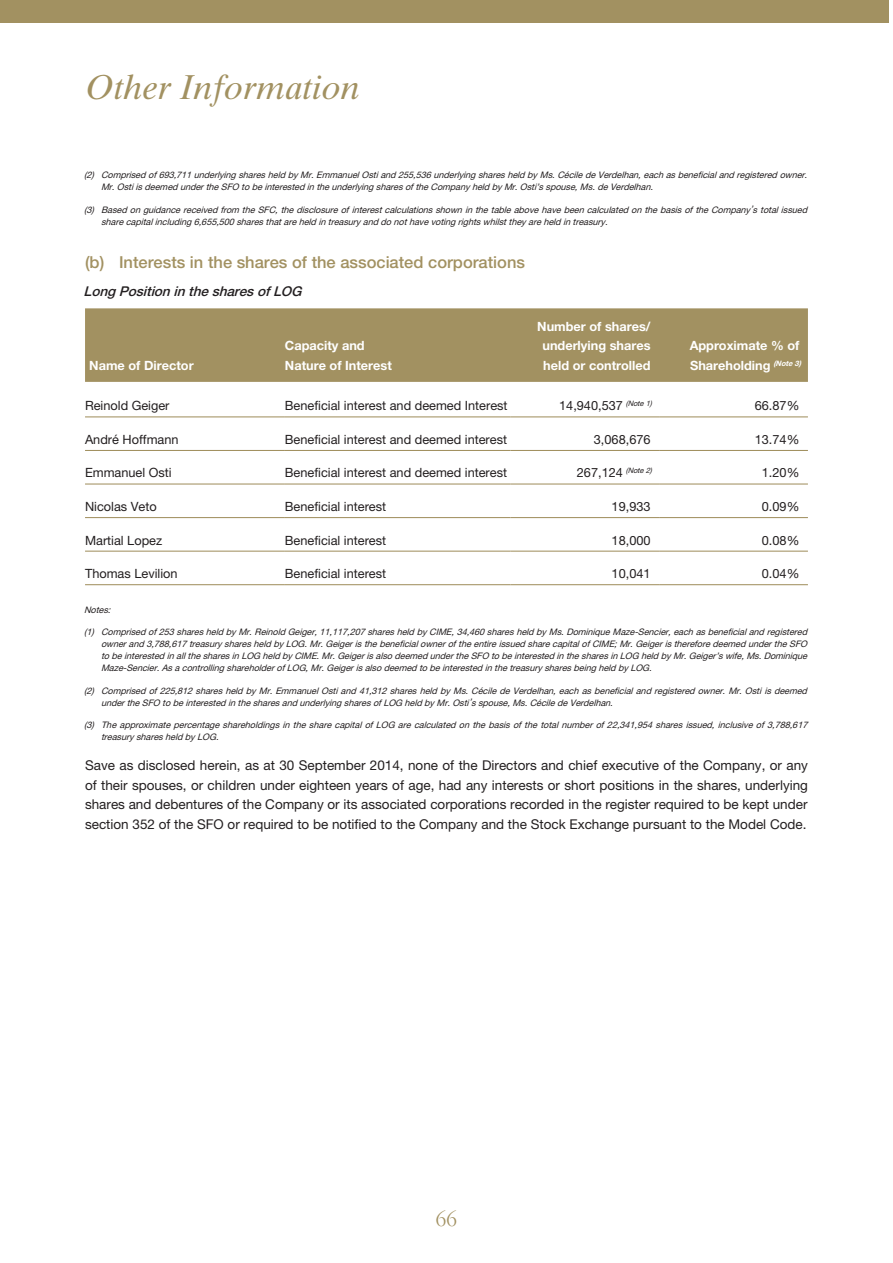
<style>
.page{position:relative;width:893px;height:1263px;background:#fff}
.page>*{position:absolute;margin:0;border:0;box-sizing:border-box;transform-origin:0 0}
.t1{font:italic 34.5px "Times Ten LT Std";color:#a29161}
.t2{font:300 21px "ITC Garamond Std";color:#a29161}
._4__副標題{font:500 16.5px "Helvetica Neue LT Std";color:#a29161}
._1__內文{font:13.5px/19.5px "Helvetica Neue LT Std";color:#231f20;text-align:justify}
._5__副副標題{font:italic 500 13.5px "Helvetica Neue LT Std";color:#231f20}
._6__表內文{font:12.75px "Helvetica Neue LT Std";color:#231f20}
._6__表內文-2{font:700 12.75px "Helvetica Neue LT Std";color:#fff}
._2__附註內文{font:italic 9px/12px "Helvetica Neue LT Std";color:#231f20}
</style>
<div class="page">
<div style="left:0;top:0;width:889px;height:22px;background:#a29161"></div>
<div style="left:85px;top:308px;width:723px;height:74px;background:#a29161"></div>
<hr style="left:85px;top:416px;width:200px;height:1px;background:#a29161">
<hr style="left:285px;top:416px;width:225px;height:1px;background:#a29161">
<hr style="left:510px;top:416px;width:149px;height:1px;background:#a29161">
<hr style="left:659px;top:416px;width:149px;height:1px;background:#a29161">
<hr style="left:85px;top:450px;width:200px;height:1px;background:#a29161">
<hr style="left:285px;top:450px;width:225px;height:1px;background:#a29161">
<hr style="left:510px;top:450px;width:149px;height:1px;background:#a29161">
<hr style="left:659px;top:450px;width:149px;height:1px;background:#a29161">
<hr style="left:85px;top:483px;width:200px;height:1px;background:#a29161">
<hr style="left:285px;top:483px;width:225px;height:1px;background:#a29161">
<hr style="left:510px;top:483px;width:149px;height:1px;background:#a29161">
<hr style="left:659px;top:483px;width:149px;height:1px;background:#a29161">
<hr style="left:85px;top:517px;width:200px;height:1px;background:#a29161">
<hr style="left:285px;top:517px;width:225px;height:1px;background:#a29161">
<hr style="left:510px;top:517px;width:149px;height:1px;background:#a29161">
<hr style="left:659px;top:517px;width:149px;height:1px;background:#a29161">
<hr style="left:85px;top:551px;width:200px;height:1px;background:#a29161">
<hr style="left:285px;top:551px;width:225px;height:1px;background:#a29161">
<hr style="left:510px;top:551px;width:149px;height:1px;background:#a29161">
<hr style="left:659px;top:551px;width:149px;height:1px;background:#a29161">
<hr style="left:85px;top:584px;width:200px;height:1px;background:#a29161">
<hr style="left:285px;top:584px;width:225px;height:1px;background:#a29161">
<hr style="left:510px;top:584px;width:149px;height:1px;background:#a29161">
<hr style="left:659px;top:584px;width:149px;height:1px;background:#a29161">
<h1 class="t1" style="left:85px;top:67px;width:277px">Other Information</h1>
<p class="_2__附註內文" style="left:101px;top:169px;width:710px;text-indent:-17px">(2) Comprised of 693,711 underlying shares held by Mr. Emmanuel Osti and 255,536 underlying shares held by Ms. Cécile de Verdelhan, each as beneficial and registered owner.<br>Mr. Osti is deemed under the SFO to be interested in the underlying shares of the Company held by Mr. Osti’s spouse, Ms. de Verdelhan.</p>
<p class="_2__附註內文" style="left:101px;top:203px;width:710px;text-indent:-17px">(3) Based on guidance received from the SFC, the disclosure of interest calculations shown in the table above have been calculated on the basis of the Company’s total issued share capital including 6,655,500 shares that are held in treasury and do not have voting rights whilst they are held in treasury.</p>
<p class="_4__副標題" style="left:85px;top:252px;width:441px">(b) Interests in the shares of the associated corporations</p>
<p class="_5__副副標題" style="left:84px;top:283px;width:223px">Long Position in the shares of LOG</p>
<p class="_6__表內文-2" style="left:89px;top:357px;width:106px">Name of Director</p>
<p class="_6__表內文-2" style="left:285px;top:338px;width:81px">Capacity and</p>
<p class="_6__表內文-2" style="left:285px;top:357px;width:108px">Nature of Interest</p>
<p class="_6__表內文-2" style="left:537px;top:318px;width:115px">Number of shares/</p>
<p class="_6__表內文-2" style="left:542px;top:338px;width:110px">underlying shares</p>
<p class="_6__表內文-2" style="left:543px;top:357px;width:109px">held or controlled</p>
<p class="_6__表內文-2" style="left:690px;top:338px;width:111px">Approximate % of</p>
<p class="_6__表內文-2" style="left:690px;top:357px;width:112px">Shareholding <sup>(Note3)</sup></p>
<p class="_6__表內文" style="left:85px;top:398px;width:86px">Reinold Geiger</p>
<p class="_6__表內文" style="left:285px;top:398px;width:224px">Beneficial interest and deemed Interest</p>
<p class="_6__表內文" style="left:559px;top:398px;width:94px">14,940,537 <sup>(Note1)</sup></p>
<p class="_6__表內文" style="left:755px;top:398px;width:46px">66.87%</p>
<p class="_6__表內文" style="left:85px;top:432px;width:95px">André Hoffmann</p>
<p class="_6__表內文" style="left:285px;top:432px;width:224px">Beneficial interest and deemed interest</p>
<p class="_6__表內文" style="left:594px;top:432px;width:58px">3,068,676</p>
<p class="_6__表內文" style="left:755px;top:432px;width:46px">13.74%</p>
<p class="_6__表內文" style="left:85px;top:465px;width:88px">Emmanuel Osti</p>
<p class="_6__表內文" style="left:285px;top:465px;width:224px">Beneficial interest and deemed interest</p>
<p class="_6__表內文" style="left:577px;top:465px;width:77px">267,124 <sup>(Note2)</sup></p>
<p class="_6__表內文" style="left:762px;top:465px;width:39px">1.20%</p>
<p class="_6__表內文" style="left:85px;top:499px;width:73px">Nicolas Veto</p>
<p class="_6__表內文" style="left:285px;top:499px;width:103px">Beneficial interest</p>
<p class="_6__表內文" style="left:612px;top:499px;width:40px">19,933</p>
<p class="_6__表內文" style="left:762px;top:499px;width:39px">0.09%</p>
<p class="_6__表內文" style="left:85px;top:532px;width:79px">Martial Lopez</p>
<p class="_6__表內文" style="left:285px;top:532px;width:103px">Beneficial interest</p>
<p class="_6__表內文" style="left:612px;top:532px;width:40px">18,000</p>
<p class="_6__表內文" style="left:762px;top:532px;width:39px">0.08%</p>
<p class="_6__表內文" style="left:85px;top:566px;width:94px">Thomas Levilion</p>
<p class="_6__表內文" style="left:285px;top:566px;width:103px">Beneficial interest</p>
<p class="_6__表內文" style="left:612px;top:566px;width:40px">10,041</p>
<p class="_6__表內文" style="left:762px;top:566px;width:39px">0.04%</p>
<p class="_2__附註內文" style="left:84px;top:603px;width:31px">Notes:</p>
<p class="_2__附註內文" style="left:101px;top:626px;width:710px;text-align:justify;text-indent:-17px">(1) Comprised of 253 shares held by Mr. Reinold Geiger, 11,117,207 shares held by CIME, 34,460 shares held by Ms. Dominique Maze-Sencier, each as beneficial and registered owner and 3,788,617 treasury shares held by LOG. Mr. Geiger is the beneficial owner of the entire issued share capital of CIME; Mr. Geiger is therefore deemed under the SFO to be interested in all the shares in LOG held by CIME. Mr. Geiger is also deemed under the SFO to be interested in the shares in LOG held by Mr. Geiger’s wife, Ms. Dominique Maze-Sencier. As a controlling shareholder of LOG, Mr. Geiger is also deemed to be interested in the treasury shares being held by LOG.</p>
<p class="_2__附註內文" style="left:101px;top:684px;width:710px;text-indent:-17px">(2) Comprised of 225,812 shares held by Mr. Emmanuel Osti and 41,312 shares held by Ms. Cécile de Verdelhan, each as beneficial and registered owner. Mr. Osti is deemed under the SFO to be interested in the shares and underlying shares of LOG held by Mr. Osti’s spouse, Ms. Cécile de Verdelhan.</p>
<p class="_2__附註內文" style="left:101px;top:719px;width:710px;text-indent:-17px">(3) The approximate percentage shareholdings in the share capital of LOG are calculated on the basis of the total number of 22,341,954 shares issued, inclusive of 3,788,617 treasury shares held by LOG.</p>
<p class="_1__內文" style="left:85px;top:755px;width:724px">Save as disclosed herein, as at 30 September 2014, none of the Directors and chief executive of the Company, or any of their spouses, or children under eighteen years of age, had any interests or short positions in the shares, underlying shares and debentures of the Company or its associated corporations recorded in the register required to be kept under section 352 of the SFO or required to be notified to the Company and the Stock Exchange pursuant to the Model Code.</p>
<p class="t2" style="left:436px;top:1208px;width:22px">66</p>
</div>
